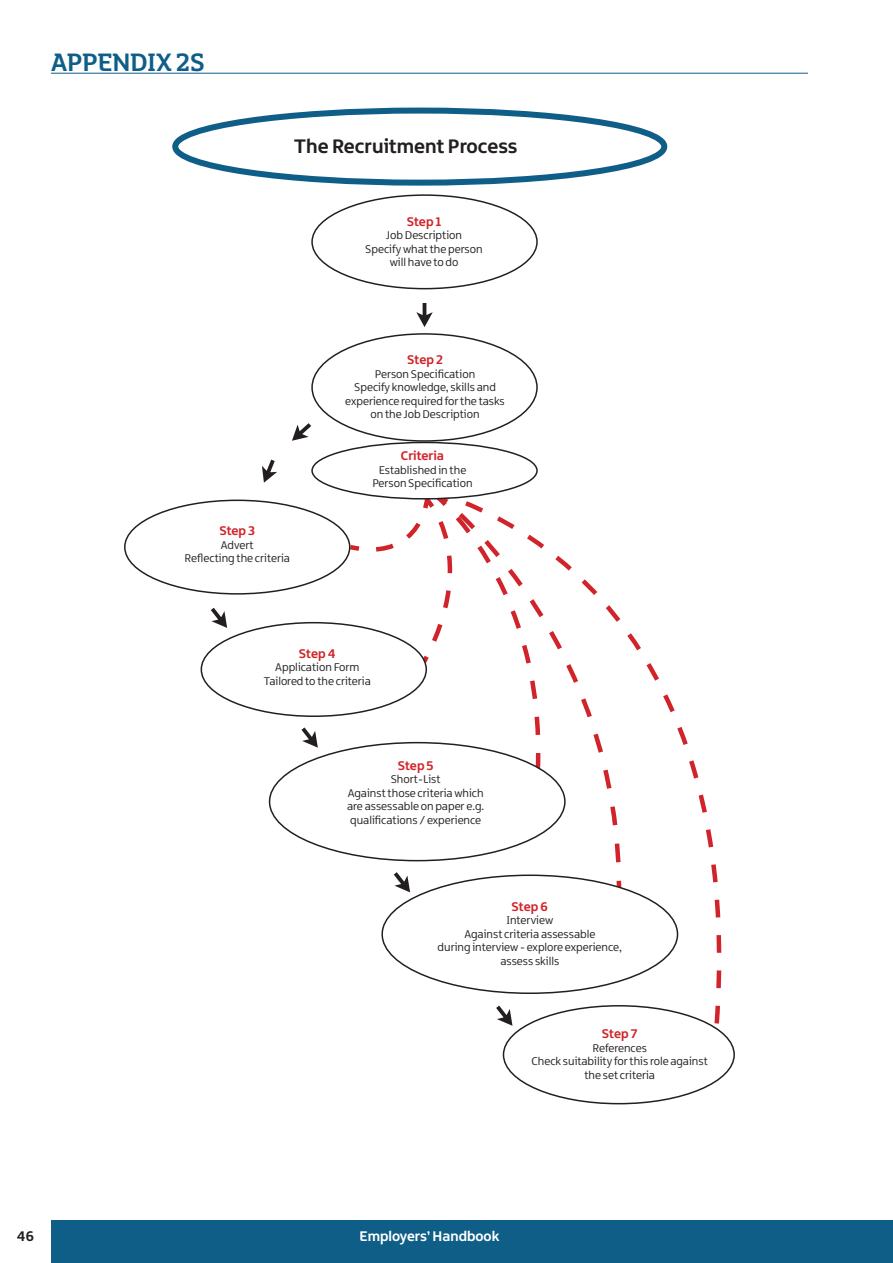
<style>
.page{position:relative;width:893px;height:1263px;background:#fff}
.page>*{position:absolute;margin:0;border:0;box-sizing:border-box;transform-origin:0 0}
.t1{font:27px "Northern Ireland Headline";color:#0e5e88}
.t2{font:700 21px "Northern Ireland";color:#231f20}
.t3{font:700 15px "Northern Ireland";color:#fff}
.t4{font:700 15px "Northern Ireland";color:#231f20}
.t5{font:700 13.5px "Northern Ireland";color:#d1232a}
.t6{font:12px/13.5px "Northern Ireland";color:#231f20;text-align:center}
</style>
<div class="page">
<div style="left:172px;top:108px;width:495px;height:78px;border:6px solid #0e5e88;border-radius:50%"></div>
<hr style="left:51px;top:73px;width:757px;height:1px;background:#0e5e88">
<svg style="left:416px;top:303px;width:17px;height:24px"></svg>
<svg style="left:292px;top:423px;width:19px;height:18px"></svg>
<svg style="left:262px;top:460px;width:15px;height:23px"></svg>
<svg style="left:345px;top:491px;width:83px;height:260px"></svg>
<svg style="left:428px;top:488px;width:294px;height:540px"></svg>
<svg style="left:211px;top:608px;width:16px;height:20px"></svg>
<svg style="left:301px;top:727px;width:17px;height:21px"></svg>
<svg style="left:394px;top:872px;width:16px;height:20px"></svg>
<svg style="left:496px;top:1005px;width:16px;height:21px"></svg>
<div style="left:312px;top:442px;width:225px;height:57px;background:#fff;border-radius:50%"></div>
<div style="left:311px;top:442px;width:227px;height:57px;border:2px solid #231f20;border-radius:50%"></div>
<div style="left:125px;top:500px;width:225px;height:94px;background:#fff;border-radius:50%"></div>
<div style="left:201px;top:623px;width:225px;height:93px;background:#fff;border-radius:50%"></div>
<div style="left:270px;top:743px;width:295px;height:118px;background:#fff;border-radius:50%"></div>
<div style="left:382px;top:875px;width:295px;height:118px;background:#fff;border-radius:50%"></div>
<div style="left:503px;top:1006px;width:231px;height:98px;background:#fff;border-radius:50%"></div>
<div style="left:51px;top:1220px;width:842px;height:43px;background:#0e5e88"></div>
<h1 class="t1" style="left:51px;top:45px;width:155px">APPENDIX 2S</h1>
<h2 class="t2" style="left:294px;top:133px;width:225px">The Recruitment Process</h2>
<p class="t5" style="left:407px;top:213px;width:36px">Step 1</p>
<p class="t6" style="left:365px;top:229px;width:119px">Job Description<br>Specify what the person will have to do</p>
<p class="t5" style="left:407px;top:351px;width:37px">Step 2</p>
<p class="t6" style="left:345px;top:367px;width:161px">Person Specification<br>Specify knowledge, skills and experience required for the tasks on the Job Description</p>
<p class="t5" style="left:401px;top:447px;width:45px">Criteria</p>
<p class="t6" style="left:372px;top:463px;width:102px">Established in the<br>Person Specification</p>
<p class="t5" style="left:219px;top:522px;width:37px">Step 3</p>
<p class="t6" style="left:185px;top:538px;width:107px">Advert<br>Reflecting the criteria</p>
<p class="t5" style="left:299px;top:644px;width:38px">Step 4</p>
<p class="t6" style="left:264px;top:660px;width:108px">Application Form<br>Tailored to the criteria</p>
<p class="t5" style="left:398px;top:757px;width:37px">Step 5</p>
<p class="t6" style="left:347px;top:773px;width:139px">Short-List<br>Against those criteria which are assessable on paper e.g. qualifications / experience</p>
<p class="t5" style="left:512px;top:897px;width:38px">Step 6</p>
<p class="t6" style="left:438px;top:913px;width:186px">Interview<br>Against criteria assessable<br>during interview - explore experience, assess skills</p>
<p class="t5" style="left:602px;top:1025px;width:37px">Step 7</p>
<p class="t6" style="left:531px;top:1041px;width:178px">References<br>Check suitability for this role against the set criteria</p>
<p class="t4" style="left:17px;top:1226px;width:19px">46</p>
<p class="t3" style="left:359px;top:1226px;width:141px">Employers’ Handbook</p>
</div>
